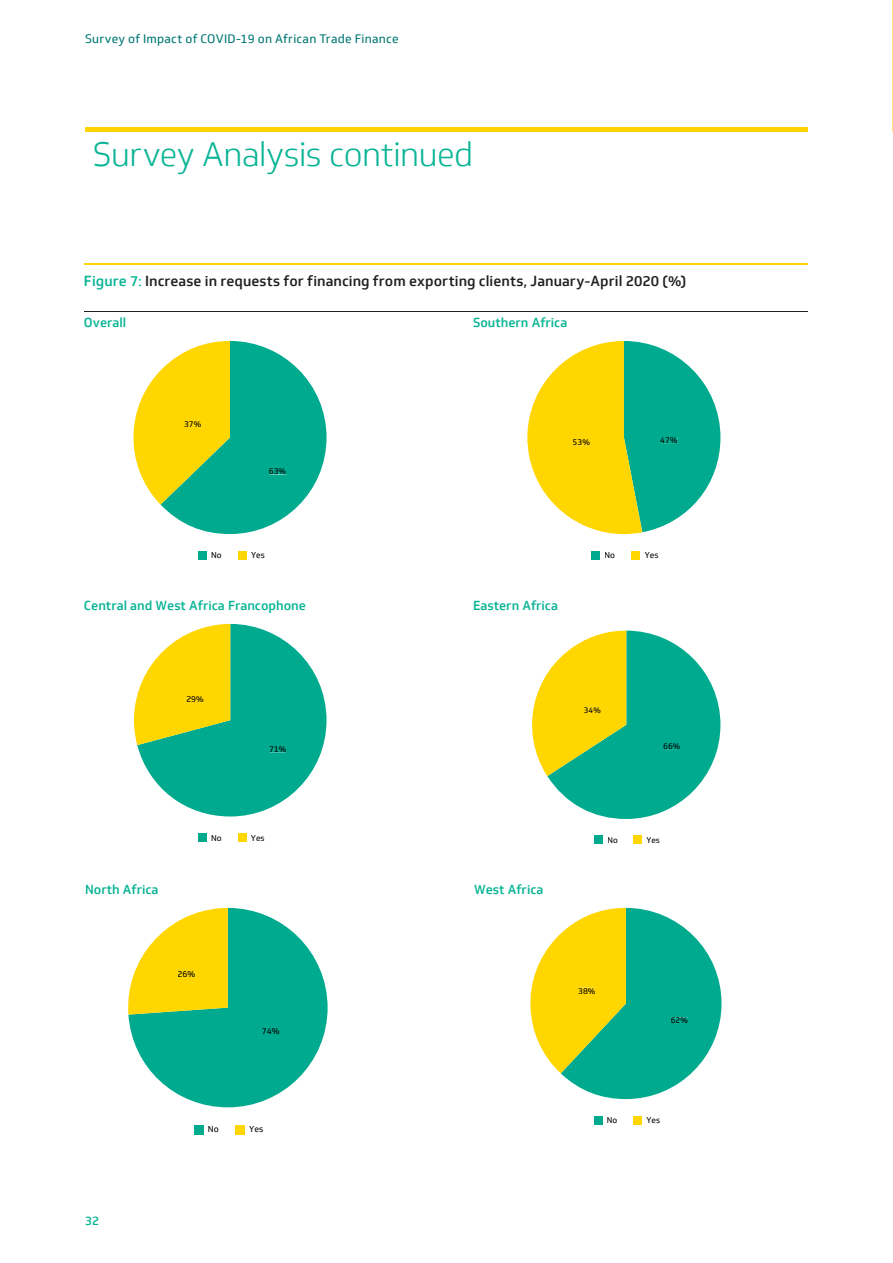
<style>
.page{position:relative;width:893px;height:1263px;background:#fff}
.page>*{position:absolute;margin:0;border:0;box-sizing:border-box;transform-origin:0 0}
.t1{font:300 33px "Soleto";letter-spacing:-.015em;color:#09b495}
.t2{font:500 14.25px "Soleto";letter-spacing:.005em;color:#231f20}
.t3{font:500 12.75px "Soleto";color:#09b495}
.t4{font:12px "Soleto";letter-spacing:.02em;color:#007772}
.t5{font:500 12px "Soleto";color:#09b495}
.t6{font:8.55px "Soleto";color:#020304}
.t7{font:8.25px "Soleto";color:#020304}
.t8{font:8.1px "Soleto";color:#020304}
.s1{color:#09b495}
</style>
<div class="page">
<svg style="left:892px;top:21px;width:1px;height:107px"></svg>
<div style="left:85px;top:127px;width:723px;height:5px;background:#fed304"></div>
<hr style="left:84px;top:311px;width:368px;height:1px;background:#231f20">
<svg style="left:452px;top:311px;width:21px;height:1px"></svg>
<hr style="left:473px;top:311px;width:335px;height:1px;background:#231f20">
<hr style="left:84px;top:264px;width:368px;height:1px;background:#fed304">
<svg style="left:452px;top:264px;width:21px;height:1px"></svg>
<hr style="left:473px;top:264px;width:335px;height:1px;background:#fed304">
<div style="left:198px;top:551px;width:9px;height:9px;background:#00aa8e"></div>
<div style="left:238px;top:551px;width:9px;height:9px;background:#ffd600"></div>
<svg style="left:133px;top:341px;width:194px;height:193px"></svg>
<div style="left:269px;top:468px;width:17px;height:6px;background:#00aa8e"></div>
<div style="left:184px;top:421px;width:17px;height:6px;background:#ffd600"></div>
<div style="left:198px;top:833px;width:9px;height:9px;background:#00aa8e"></div>
<div style="left:238px;top:833px;width:9px;height:9px;background:#ffd600"></div>
<svg style="left:133px;top:624px;width:194px;height:192px"></svg>
<div style="left:270px;top:746px;width:16px;height:6px;background:#00aa8e"></div>
<div style="left:187px;top:696px;width:16px;height:6px;background:#ffd600"></div>
<div style="left:595px;top:836px;width:8px;height:8px;background:#00aa8e"></div>
<div style="left:634px;top:836px;width:8px;height:8px;background:#ffd600"></div>
<svg style="left:532px;top:631px;width:188px;height:188px"></svg>
<div style="left:664px;top:743px;width:16px;height:6px;background:#00aa8e"></div>
<div style="left:584px;top:708px;width:16px;height:5px;background:#ffd600"></div>
<div style="left:591px;top:551px;width:9px;height:9px;background:#00aa8e"></div>
<div style="left:631px;top:551px;width:9px;height:9px;background:#ffd600"></div>
<svg style="left:527px;top:341px;width:193px;height:193px"></svg>
<div style="left:661px;top:437px;width:16px;height:6px;background:#00aa8e"></div>
<div style="left:573px;top:439px;width:17px;height:6px;background:#ffd600"></div>
<div style="left:194px;top:1125px;width:9px;height:9px;background:#00aa8e"></div>
<div style="left:236px;top:1125px;width:9px;height:9px;background:#ffd600"></div>
<svg style="left:128px;top:908px;width:200px;height:199px"></svg>
<div style="left:262px;top:1028px;width:17px;height:6px;background:#00aa8e"></div>
<div style="left:178px;top:971px;width:17px;height:6px;background:#ffd600"></div>
<div style="left:594px;top:1116px;width:8px;height:9px;background:#00aa8e"></div>
<div style="left:633px;top:1116px;width:9px;height:9px;background:#ffd600"></div>
<svg style="left:530px;top:908px;width:191px;height:191px"></svg>
<div style="left:671px;top:1018px;width:16px;height:5px;background:#00aa8e"></div>
<div style="left:579px;top:988px;width:16px;height:6px;background:#ffd600"></div>
<p class="t4" style="left:85px;top:31px;width:315px">Survey of Impact of COVID-19 on African Trade Finance</p>
<h1 class="t1" style="left:93px;top:135px;width:382px">Survey Analysis continued</h1>
<p class="t2" style="left:84px;top:272px;width:604px"><span class="s1">Figure 7:</span> Increase in requests for financing from exporting clients, January-April 2020 (%)</p>
<p class="t3" style="left:84px;top:314px;width:44px">Overall</p>
<p class="t3" style="left:473px;top:314px;width:96px">Southern Africa</p>
<p class="t7" style="left:184px;top:419px;width:19px">37%</p>
<p class="t7" style="left:269px;top:466px;width:19px">63%</p>
<p class="t7" style="left:573px;top:437px;width:19px">53%</p>
<p class="t7" style="left:660px;top:435px;width:19px">47%</p>
<p class="t7" style="left:211px;top:550px;width:12px">No</p>
<p class="t7" style="left:251px;top:550px;width:15px">Yes</p>
<p class="t3" style="left:84px;top:597px;width:224px">Central and West Africa Francophone</p>
<p class="t3" style="left:473px;top:597px;width:86px">Eastern Africa</p>
<p class="t7" style="left:605px;top:550px;width:12px">No</p>
<p class="t7" style="left:645px;top:550px;width:15px">Yes</p>
<p class="t7" style="left:186px;top:694px;width:19px">29%</p>
<p class="t7" style="left:269px;top:744px;width:19px">71%</p>
<p class="t7" style="left:211px;top:833px;width:12px">No</p>
<p class="t7" style="left:251px;top:833px;width:15px">Yes</p>
<p class="t3" style="left:85px;top:881px;width:75px">North Africa</p>
<p class="t3" style="left:474px;top:881px;width:71px">West Africa</p>
<p class="t6" style="left:178px;top:968px;width:19px">26%</p>
<p class="t6" style="left:262px;top:1026px;width:19px">74%</p>
<p class="t6" style="left:208px;top:1124px;width:12px">No</p>
<p class="t6" style="left:249px;top:1124px;width:16px">Yes</p>
<p class="t8" style="left:584px;top:706px;width:18px">34%</p>
<p class="t8" style="left:663px;top:741px;width:18px">66%</p>
<p class="t8" style="left:607px;top:835px;width:12px">No</p>
<p class="t8" style="left:646px;top:835px;width:15px">Yes</p>
<p class="t7" style="left:578px;top:985px;width:19px">38%</p>
<p class="t7" style="left:671px;top:1015px;width:19px">62%</p>
<p class="t7" style="left:607px;top:1115px;width:12px">No</p>
<p class="t7" style="left:646px;top:1115px;width:15px">Yes</p>
<p class="t5" style="left:85px;top:1213px;width:16px">32</p>
</div>
